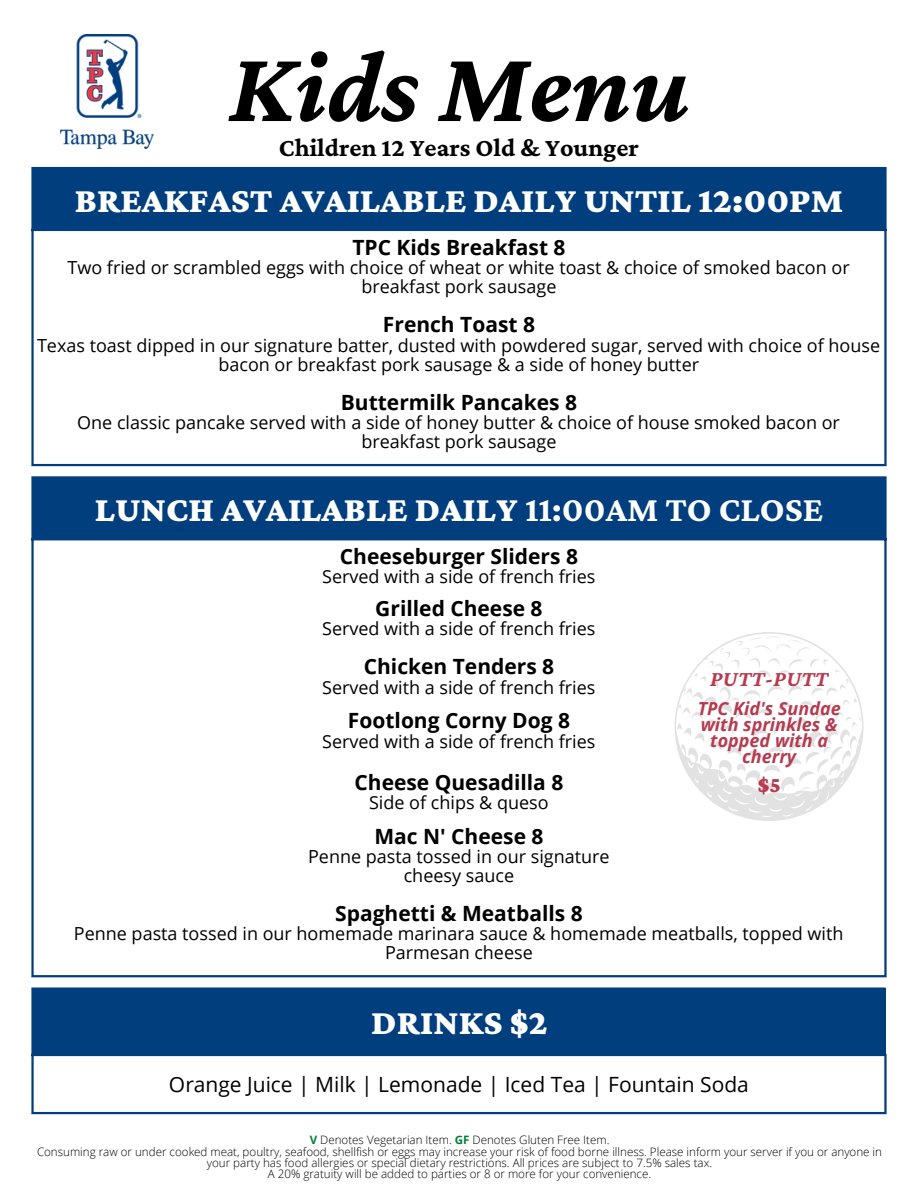
<style>
.page{position:relative;width:918px;height:1188px;background:#fff}
.page>*{position:absolute;margin:0;border:0;box-sizing:border-box;transform-origin:0 0}
.t1{font:italic 700 103.8px "Crimson Pro";color:#000}
.t2{font:900 36px "Crimson Pro";color:#fff}
.t3{font:700 26.1px "Crimson Pro";color:#000}
.t4{font:italic 700 22.5px "Crimson Pro";color:#b63b50}
.t5{font:900 22.5px "Crimson Pro";color:#b63b50}
.t6{font:700 21px "Open Sans";color:#000}
.t7{font:21px "Open Sans";color:#000}
.t8{font:18px/19.2px "Open Sans";color:#000;text-align:center}
.t9{font:italic 700 18px/15.8px "Open Sans";color:#b63b50;text-align:center}
.t10{font:300 11.55px/11.2px "Open Sans";color:#000;text-align:center}
.s1{font-weight:700}
.s2{font-weight:700;color:#008037}
</style>
<div class="page">
<div style="left:32px;top:168px;width:854px;height:62px;background:#003e7e"></div>
<hr style="left:31px;top:169px;width:3px;height:295px;background:#003e7e">
<hr style="left:884px;top:169px;width:3px;height:295px;background:#003e7e">
<hr style="left:31px;top:167px;width:856px;height:2px;background:#003e7e">
<hr style="left:31px;top:229px;width:856px;height:2px;background:#003e7e">
<hr style="left:31px;top:464px;width:856px;height:2px;background:#003e7e">
<div style="left:32px;top:988px;width:854px;height:67px;background:#003e7e"></div>
<hr style="left:31px;top:990px;width:3px;height:122px;background:#003e7e">
<hr style="left:884px;top:1056px;width:3px;height:56px;background:#003e7e">
<hr style="left:31px;top:987px;width:854px;height:3px;background:#003e7e">
<hr style="left:31px;top:1054px;width:856px;height:2px;background:#003e7e">
<hr style="left:31px;top:1112px;width:856px;height:2px;background:#003e7e">
<img style="left:60px;top:34px;width:94px;height:115px">
<div style="left:32px;top:477px;width:854px;height:63px;background:#003e7e"></div>
<hr style="left:31px;top:479px;width:3px;height:496px;background:#003e7e">
<hr style="left:884px;top:479px;width:3px;height:496px;background:#003e7e">
<hr style="left:31px;top:476px;width:856px;height:3px;background:#003e7e">
<hr style="left:31px;top:975px;width:856px;height:2px;background:#003e7e">
<svg style="left:675px;top:632px;width:189px;height:189px"></svg>
<h1 class="t1" style="left:229px;top:28px;width:462px">Kids Menu</h1>
<h3 class="t3" style="left:279px;top:132px;width:362px">Children 12 Years Old &amp; Younger</h3>
<h2 class="t2" style="left:75px;top:180px;width:770px">BREAKFAST AVAILABLE DAILY UNTIL 12:00PM</h2>
<p class="t6" style="left:352px;top:232px;width:215px">TPC Kids Breakfast 8</p>
<p class="t8" style="left:67px;top:257px;width:784px">Two fried or scrambled eggs with choice of wheat or white toast &amp; choice of smoked bacon or breakfast pork sausage</p>
<p class="t6" style="left:383px;top:310px;width:154px">French Toast 8</p>
<p class="t8" style="left:37px;top:335px;width:845px">Texas toast dipped in our signature batter, dusted with powdered sugar, served with choice of house bacon or breakfast pork sausage &amp; a side of honey butter</p>
<p class="t6" style="left:341px;top:388px;width:238px">Buttermilk Pancakes 8</p>
<p class="t8" style="left:77px;top:413px;width:764px">One classic pancake served with a side of honey butter &amp; choice of house smoked bacon or breakfast pork sausage</p>
<h2 class="t2" style="left:95px;top:489px;width:730px">LUNCH AVAILABLE DAILY <span class="s1">11:00AM TO CLOSE</span></h2>
<p class="t6" style="left:340px;top:542px;width:240px">Cheeseburger Sliders 8</p>
<p class="t8" style="left:322px;top:567px;width:275px">Served with a side of french fries</p>
<p class="t6" style="left:375px;top:594px;width:169px">Grilled Cheese 8</p>
<p class="t8" style="left:322px;top:619px;width:275px">Served with a side of french fries</p>
<p class="t6" style="left:364px;top:652px;width:192px">Chicken Tenders 8</p>
<p class="t8" style="left:322px;top:677px;width:275px">Served with a side of french fries</p>
<p class="t6" style="left:348px;top:706px;width:224px">Footlong Corny Dog 8</p>
<p class="t8" style="left:322px;top:731px;width:275px">Served with a side of french fries</p>
<p class="t6" style="left:355px;top:767px;width:210px">Cheese Quesadilla 8</p>
<p class="t8" style="left:369px;top:792px;width:181px">Side of chips &amp; queso</p>
<p class="t6" style="left:374px;top:821px;width:171px">Mac N' Cheese 8</p>
<p class="t8" style="left:308px;top:846px;width:303px">Penne pasta tossed in our signature cheesy sauce</p>
<p class="t6" style="left:335px;top:899px;width:249px">Spaghetti &amp; Meatballs 8</p>
<p class="t8" style="left:74px;top:924px;width:771px">Penne pasta tossed in our homemade marinara sauce &amp; homemade meatballs, topped with<br>Parmesan cheese</p>
<p class="t4" style="left:710px;top:666px;width:120px">PUTT-PUTT</p>
<p class="t9" style="left:698px;top:700px;width:145px">TPC Kid's Sundae with sprinkles &amp; topped with a cherry</p>
<p class="t5" style="left:758px;top:772px;width:25px">$5</p>
<h2 class="t2" style="left:371px;top:1001px;width:178px">DRINKS $2</h2>
<p class="t7" style="left:169px;top:1070px;width:581px">Orange Juice | Milk | Lemonade | Iced Tea | Fountain Soda</p>
<p class="t10" style="left:37px;top:1134px;width:847px"><span class="s2">V</span> Denotes Vegetarian Item. <span class="s2">GF</span> Denotes Gluten Free Item.<br>Consuming raw or under cooked meat, poultry, seafood, shellfish or eggs may increase your risk of food borne illness. Please inform your server if you or anyone in your party has food allergies or special dietary restrictions. All prices are subject to 7.5% sales tax.<br>A 20% gratuity will be added to parties or 8 or more for your convenience.</p>
</div>
